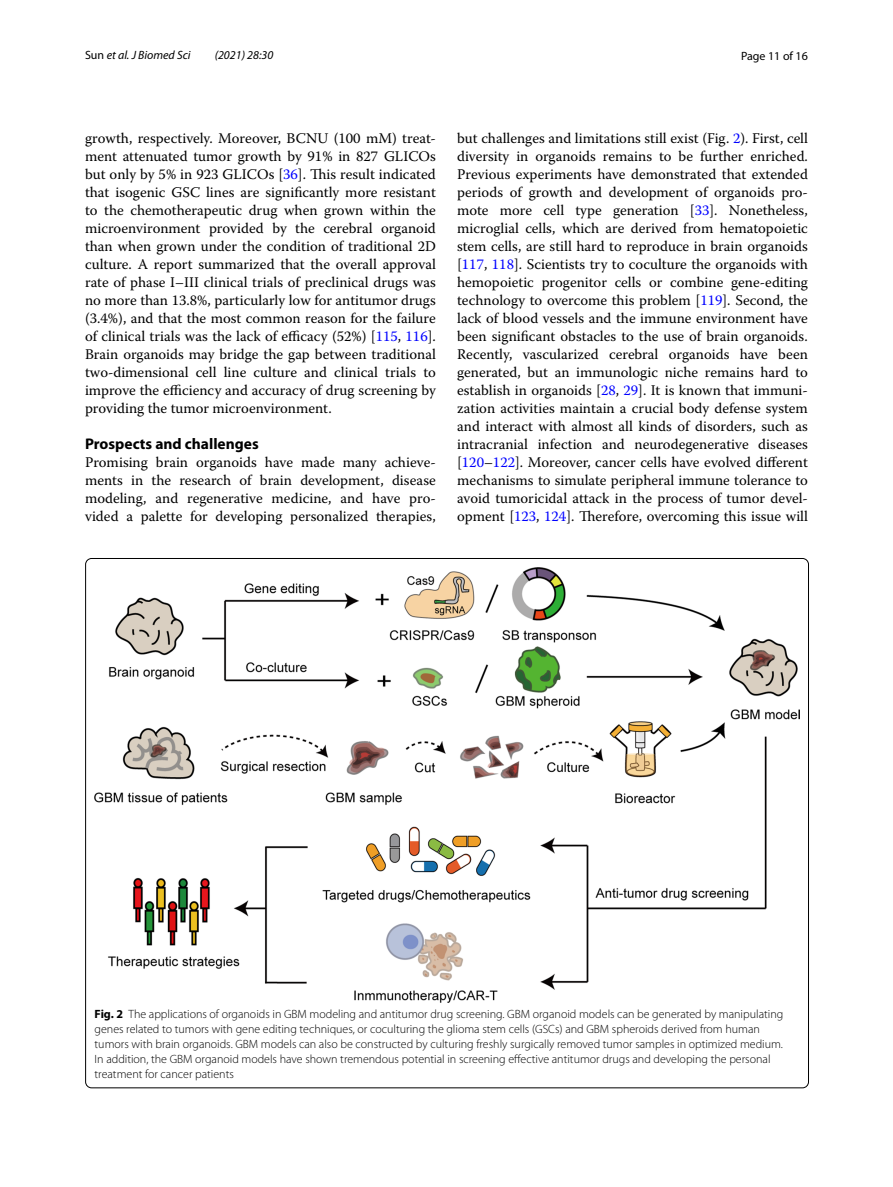
<style>
.page{position:relative;width:893px;height:1187px;background:#fff}
.page>*{position:absolute;margin:0;border:0;box-sizing:border-box;transform-origin:0 0}
.t1{font:700 15.45px "Myriad Pro";color:#000}
.t2{font:14.7px/18px "Warnock Pro";color:#000;text-align:justify}
.t3{font:300 12px/15px "Myriad Pro";color:#000}
.t4{font:italic 12px "Myriad Pro";color:#000}
.t5{font:12px "Myriad Pro";color:#000}
.s1{font-style:normal}
.s2{color:#00f}
.s3{font-weight:700}
</style>
<div class="page">
<img style="left:95px;top:567px;width:704px;height:435px">
<p class="t4" style="left:85px;top:48px;width:107px"><span class="s1">Sun</span> et al. J Biomed Sci</p>
<p class="t4" style="left:215px;top:48px;width:60px">(2021) 28:30</p>
<p class="t5" style="left:741px;top:48px;width:68px">Page 11 of 16</p>
<p class="t2" style="left:85px;top:128px;width:352px">growth, respectively. Moreover, BCNU (100 mM) treat&shy;ment attenuated tumor growth by 91% in 827 GLICOs but only by 5% in 923 GLICOs [<span class="s2">36</span>]. This result indicated that isogenic GSC lines are significantly more resistant to the chemotherapeutic drug when grown within the microenvironment provided by the cerebral organoid than when grown under the condition of traditional 2D culture. A report summarized that the overall approval rate of phase I–III clinical trials of preclinical drugs was no more than 13.8%, particularly low for antitumor drugs (3.4%), and that the most common reason for the failure of clinical trials was the lack of efficacy (52%) [<span class="s2">115</span>, <span class="s2">116</span>].<br>Brain organoids may bridge the gap between traditional two-dimensional cell line culture and clinical trials to improve the efficiency and accuracy of drug screening by providing the tumor microenvironment.</p>
<p class="t1" style="left:85px;top:433px;width:175px">Prospects and challenges</p>
<p class="t2" style="left:85px;top:452px;width:352px">Promising brain organoids have made many achieve&shy;ments in the research of brain development, disease modeling, and regenerative medicine, and have pro&shy;vided a palette for developing personalized therapies,</p>
<p class="t2" style="left:457px;top:128px;width:352px">but challenges and limitations still exist (Fig. <span class="s2">2</span>). First, cell diversity in organoids remains to be further enriched.<br>Previous experiments have demonstrated that extended periods of growth and development of organoids pro&shy;mote more cell type generation [<span class="s2">33</span>]. Nonetheless, microglial cells, which are derived from hematopoietic stem cells, are still hard to reproduce in brain organoids [<span class="s2">117</span>, <span class="s2">118</span>]. Scientists try to coculture the organoids with hemopoietic progenitor cells or combine gene-editing technology to overcome this problem [<span class="s2">119</span>]. Second, the lack of blood vessels and the immune environment have been significant obstacles to the use of brain organoids.<br>Recently, vascularized cerebral organoids have been generated, but an immunologic niche remains hard to establish in organoids [<span class="s2">28</span>, <span class="s2">29</span>]. It is known that immuni&shy;zation activities maintain a crucial body defense system and interact with almost all kinds of disorders, such as intracranial infection and neurodegenerative diseases [<span class="s2">120</span>–<span class="s2">122</span>]. Moreover, cancer cells have evolved different mechanisms to simulate peripheral immune tolerance to avoid tumoricidal attack in the process of tumor devel&shy;opment [<span class="s2">123</span>, <span class="s2">124</span>]. Therefore, overcoming this issue will</p>
<p class="t3" style="left:95px;top:1006px;width:690px"><span class="s3">Fig. 2</span> The applications of organoids in GBM modeling and antitumor drug screening. GBM organoid models can be generated by manipulating genes related to tumors with gene editing techniques, or coculturing the glioma stem cells (GSCs) and GBM spheroids derived from human tumors with brain organoids. GBM models can also be constructed by culturing freshly surgically removed tumor samples in optimized medium.<br>In addition, the GBM organoid models have shown tremendous potential in screening effective antitumor drugs and developing the personal treatment for cancer patients</p>
</div>
